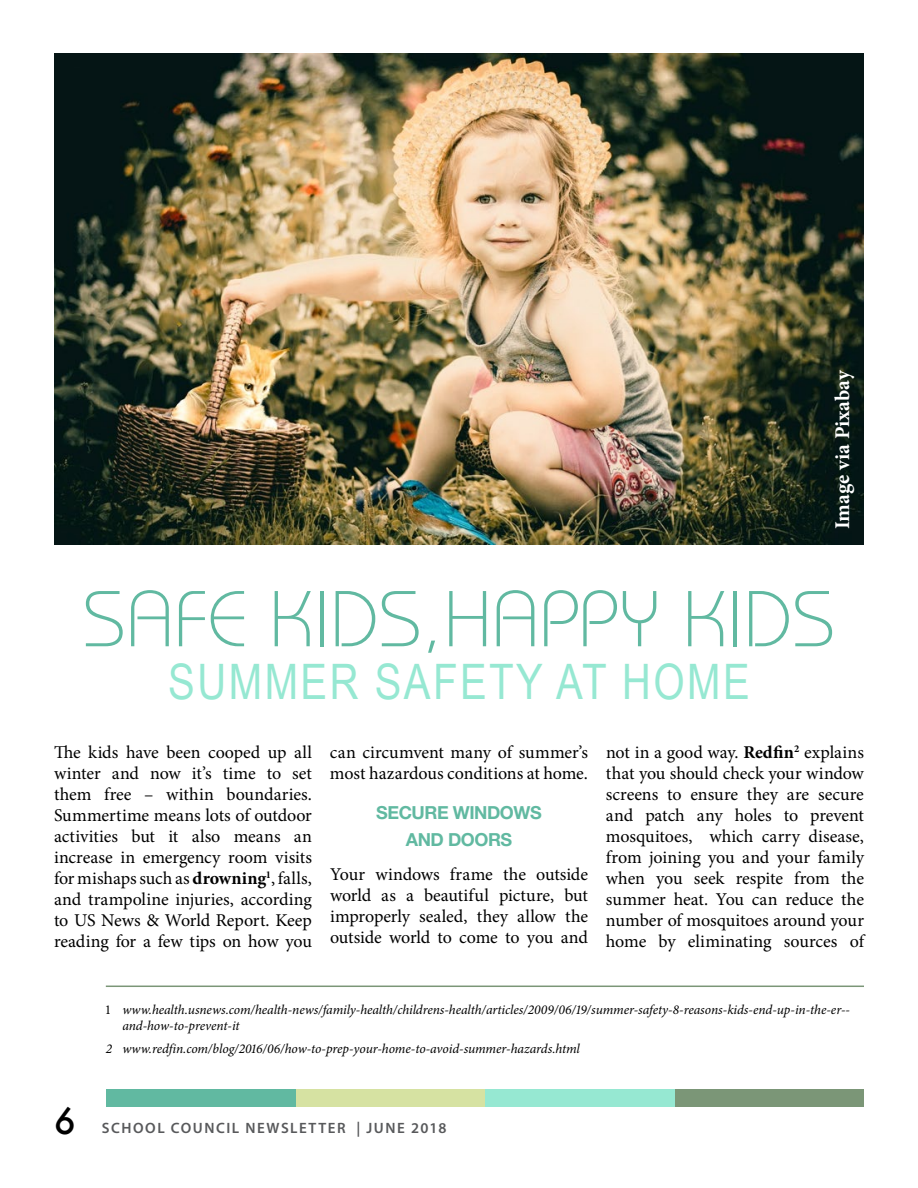
<style>
.page{position:relative;width:918px;height:1188px;background:#fff}
.page>*{position:absolute;margin:0;border:0;box-sizing:border-box;transform-origin:0 0}
.t1{font:300 78.9px "Bauhaus";color:#61b9a1}
.t2{font:48.9px "Arial Narrow";letter-spacing:.05em;color:#96e8d2}
.t3{font:500 34.95px "Futura";color:#000}
.t4{font:700 21px "Minion Pro";letter-spacing:-.005em;color:#fff}
.t5{font:18px/21px "Minion Pro";letter-spacing:-.01em;color:#000;text-align:justify}
.t6{font:700 18px/26.7px "Helvetica Neue";letter-spacing:-.025em;color:#61b9a1;text-align:center}
.t7{font:600 15px "Myriad Pro";letter-spacing:.105em;color:#58595b}
.t8{font:italic 13.5px/16.2px "Minion Pro";letter-spacing:-.005em;color:#000}
.s1{font-weight:700}
.s2{font-style:normal}
</style>
<div class="page">
<div style="left:674px;top:1090px;width:190px;height:17px;background:#7b9677"></div>
<div style="left:295px;top:1090px;width:190px;height:17px;background:#d6e2a2"></div>
<div style="left:106px;top:1090px;width:189px;height:17px;background:#61b9a1"></div>
<div style="left:485px;top:1090px;width:189px;height:17px;background:#96e8d2"></div>
<img style="left:54px;top:54px;width:810px;height:490px">
<hr style="left:106px;top:986px;width:758px;height:1px;background:#7b9677">
<p class="t4" style="left:828px;top:529px;width:161px;rotate:-90deg">Image via Pixabay</p>
<h1 class="t1" style="left:83px;top:573px;width:754px">SAFE KIDS,HAPPY KIDS</h1>
<h2 class="t2" style="left:168px;top:645px;width:583px">SUMMER SAFETY AT HOME</h2>
<p class="t5" style="left:54px;top:742px;width:260px">The kids have been cooped up all winter and now it’s time to set them free – within boundaries.<br>Summertime means lots of outdoor activities but it also means an increase in emergency room visits for mishaps such as <span class="s1">drowning</span><sup>1</sup>, falls, and trampoline injuries, according to US News &amp; World Report. Keep reading for a few tips on how you</p>
<p class="t5" style="left:330px;top:742px;width:259px">can circumvent many of summer’s most hazardous conditions at home.</p>
<p class="t6" style="left:376px;top:799px;width:167px">SECURE WINDOWS<br>AND DOORS</p>
<p class="t5" style="left:330px;top:864px;width:260px">Your windows frame the outside world as a beautiful picture, but improperly sealed, they allow the outside world to come to you and</p>
<p class="t5" style="left:606px;top:742px;width:260px">not in a good way. <span class="s1">Redfin</span><sup>2</sup> explains that you should check your window screens to ensure they are secure and patch any holes to prevent mosquitoes, which carry disease, from joining you and your family when you seek respite from the summer heat. You can reduce the number of mosquitoes around your home by eliminating sources of</p>
<h3 class="t3" style="left:54px;top:1097px;width:23px">6</h3>
<p class="t8" style="left:122px;top:1002px;width:729px;text-indent:-16px"><span class="s2">1</span> www.health.usnews.com/health-news/family-health/childrens-health/articles/2009/06/19/summer-safety-8-reasons-kids-end-up-in-the-er-- and-how-to-prevent-it</p>
<p class="t8" style="left:106px;top:1041px;width:476px">2 www.redfin.com/blog/2016/06/how-to-prep-your-home-to-avoid-summer-hazards.html</p>
<p class="t7" style="left:102px;top:1118px;width:346px">SCHOOL COUNCIL NEWSLETTER | JUNE 2018</p>
</div>
